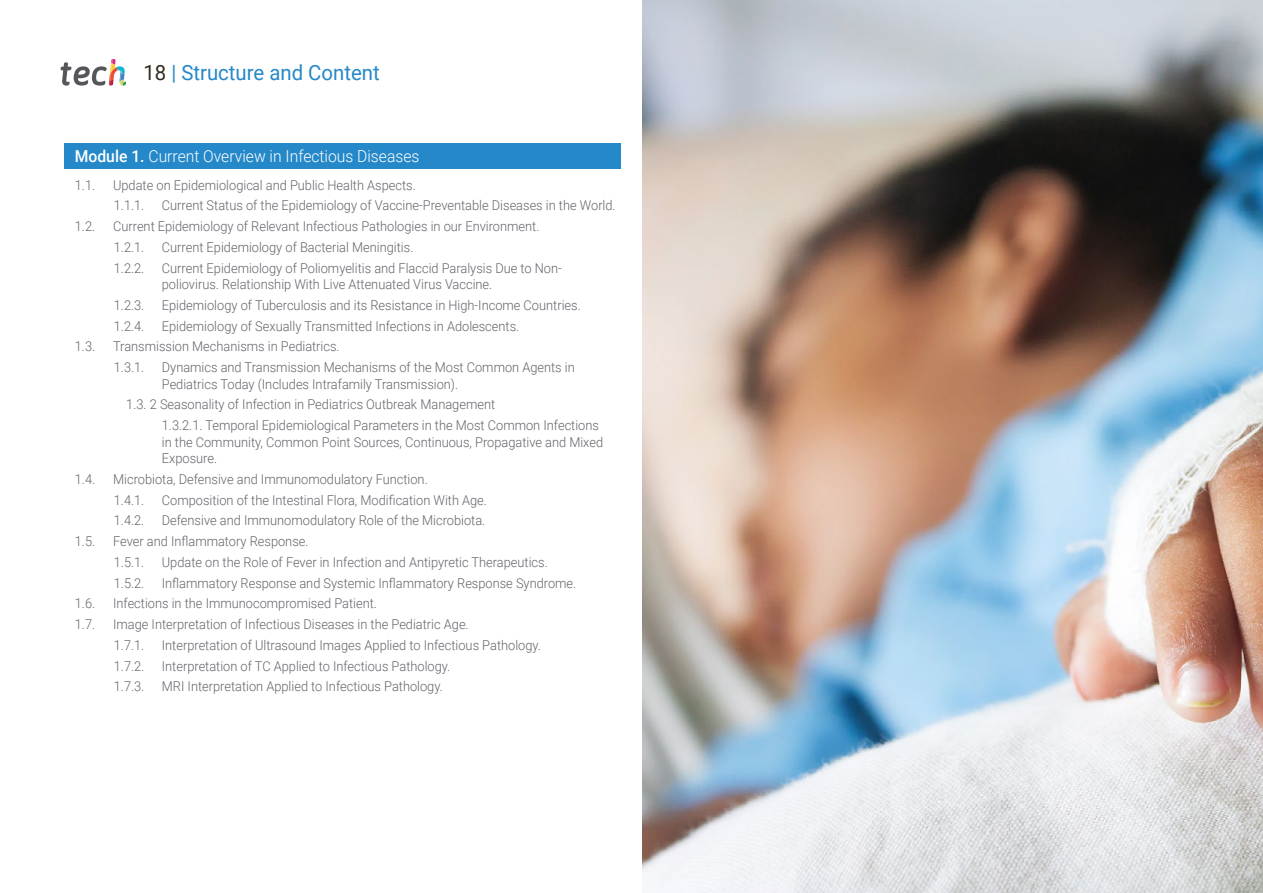
<style>
.page{position:relative;width:1263px;height:893px;background:#fff}
.page>*{position:absolute;margin:0;border:0;box-sizing:border-box;transform-origin:0 0}
.t1{font:21px "Roboto";color:#2488c9}
.t2{font:300 16.5px "Roboto";color:#fff;scale:.95 1}
.t3{font:300 13.5px/20.7px "Roboto";color:#61646a;scale:.95 1}
.s1{color:#312e20}
.s2{font-weight:500}
</style>
<div class="page">
<div style="left:64px;top:144px;width:557px;height:25px;background:#2488c9"></div>
<img style="left:642px;top:0;width:621px;height:893px">
<svg style="left:61px;top:59px;width:65px;height:27px"></svg>
<h1 class="t1" style="left:144px;top:57px;width:238px"><span class="s1">18</span> | Structure and Content</h1>
<p class="t2" style="left:75px;top:145px;width:364px"><span class="s2">Module 1.</span> Current Overview in Infectious Diseases</p>
<p class="t3" style="left:75px;top:174px;width:23px">1.1.</p>
<p class="t3" style="left:113px;top:174px;width:320px">Update on Epidemiological and Public Health Aspects.<br>1.1.1.</p>
<p class="t3" style="left:162px;top:195px;width:479px">Current Status of the Epidemiology of Vaccine-Preventable Diseases in the World.</p>
<p class="t3" style="left:75px;top:215px;width:23px">1.2.</p>
<p class="t3" style="left:113px;top:215px;width:450px">Current Epidemiology of Relevant Infectious Pathologies in our Environment.<br>1.2.1.</p>
<p class="t3" style="left:162px;top:236px;width:266px">Current Epidemiology of Bacterial Meningitis.</p>
<p class="t3" style="left:114px;top:257px;width:34px">1.2.2.</p>
<p class="t3" style="left:162px;top:259px;width:423px;line-height:16.5px">Current Epidemiology of Poliomyelitis and Flaccid Paralysis Due to Non&shy;poliovirus. Relationship With Live Attenuated Virus Vaccine.</p>
<p class="t3" style="left:114px;top:294px;width:34px">1.2.3.</p>
<p class="t3" style="left:162px;top:294px;width:442px">Epidemiology of Tuberculosis and its Resistance in High-Income Countries.</p>
<p class="t3" style="left:114px;top:315px;width:34px">1.2.4.</p>
<p class="t3" style="left:162px;top:315px;width:378px">Epidemiology of Sexually Transmitted Infections in Adolescents.</p>
<p class="t3" style="left:75px;top:336px;width:23px">1.3.</p>
<p class="t3" style="left:113px;top:336px;width:240px">Transmission Mechanisms in Pediatrics.<br>1.3.1.</p>
<p class="t3" style="left:162px;top:358px;width:436px;line-height:16.5px">Dynamics and Transmission Mechanisms of the Most Common Agents in<br>Pediatrics Today (Includes Intrafamily Transmission).</p>
<p class="t3" style="left:162px;top:394px;width:462px;text-indent:-36px">1.3. 2 Seasonality of Infection in Pediatrics Outbreak Management<br>1.3.2.1. Temporal Epidemiological Parameters in the Most Common Infections</p>
<p class="t3" style="left:162px;top:433px;width:466px;line-height:16.5px">in the Community, Common Point Sources, Continuous, Propagative and Mixed<br>Exposure.</p>
<p class="t3" style="left:75px;top:468px;width:23px">1.4.</p>
<p class="t3" style="left:113px;top:468px;width:333px">Microbiota, Defensive and Immunomodulatory Function.<br>1.4.1.</p>
<p class="t3" style="left:162px;top:489px;width:344px">Composition of the Intestinal Flora, Modification With Age.</p>
<p class="t3" style="left:114px;top:510px;width:34px">1.4.2.</p>
<p class="t3" style="left:162px;top:510px;width:342px">Defensive and Immunomodulatory Role of the Microbiota.</p>
<p class="t3" style="left:75px;top:530px;width:23px">1.5.</p>
<p class="t3" style="left:113px;top:530px;width:207px">Fever and Inflammatory Response.<br>1.5.1.</p>
<p class="t3" style="left:162px;top:551px;width:408px">Update on the Role of Fever in Infection and Antipyretic Therapeutics.</p>
<p class="t3" style="left:114px;top:572px;width:34px">1.5.2.</p>
<p class="t3" style="left:162px;top:572px;width:438px">Inflammatory Response and Systemic Inflammatory Response Syndrome.</p>
<p class="t3" style="left:75px;top:593px;width:23px">1.6.</p>
<p class="t3" style="left:113px;top:593px;width:279px">Infections in the Immunocompromised Patient.</p>
<p class="t3" style="left:75px;top:613px;width:23px">1.7.</p>
<p class="t3" style="left:113px;top:613px;width:376px">Image Interpretation of Infectious Diseases in the Pediatric Age.<br>1.7.1.</p>
<p class="t3" style="left:162px;top:634px;width:401px">Interpretation of Ultrasound Images Applied to Infectious Pathology.</p>
<p class="t3" style="left:114px;top:655px;width:34px">1.7.2.</p>
<p class="t3" style="left:162px;top:655px;width:305px">Interpretation of TC Applied to Infectious Pathology.</p>
<p class="t3" style="left:114px;top:676px;width:34px">1.7.3.</p>
<p class="t3" style="left:162px;top:676px;width:297px">MRI Interpretation Applied to Infectious Pathology.</p>
</div>
